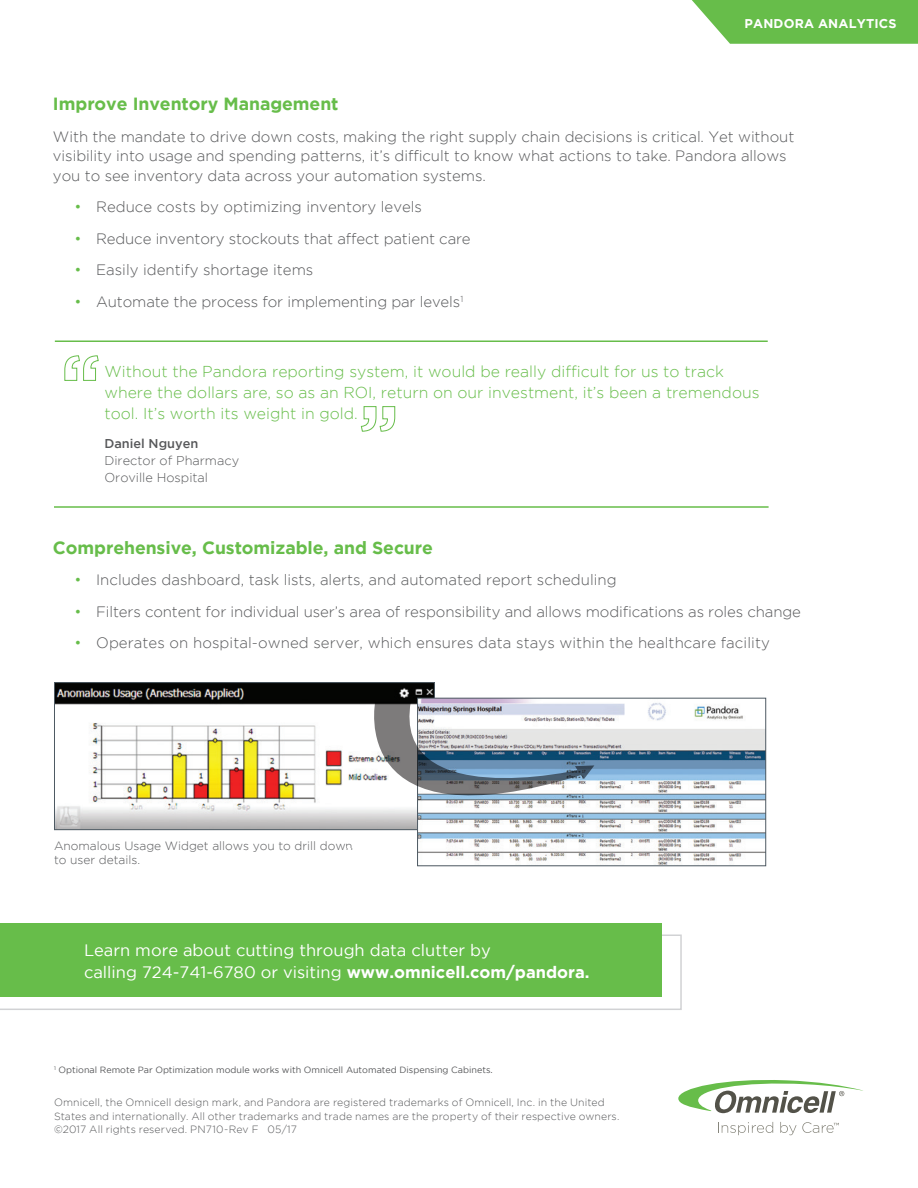
<style>
.page{position:relative;width:918px;height:1188px;background:#fff}
.page>*{position:absolute;margin:0;border:0;box-sizing:border-box;transform-origin:0 0}
.bullets{font:700 17.7px "Gotham";letter-spacing:-.005em;color:#67bd4a}
.CTA{font:16.5px/21.8px "Gotham";color:#fff}
.reverse_body{font:300 15.75px/21px "Gotham";color:#67bd4a}
.bullets-2{font:300 15px/19.5px "Gotham";letter-spacing:-.005em;color:#57585a}
.reverse_body-2{font:300 12.75px "Gotham";color:#57585a}
.t1{font:700 12.75px "Gotham";letter-spacing:.015em;color:#fff}
.reverse_body-3{font:500 12.75px "Gotham";color:#57585a}
.reverse_body-4{font:300 12px/14.2px "Gotham";color:#57585a}
._001_Boilerplate{font:300 10.5px/13.5px "Gotham";letter-spacing:.01em;color:#57585a}
.boilerplate{font:9px "Gotham";color:#57585a}
.s1{color:#67bd4a}
.s2{font-weight:700}
</style>
<div class="page">
<svg style="left:692px;top:0;width:226px;height:44px;background:#74c25a"></svg>
<svg style="left:64px;top:355px;width:35px;height:26px"></svg>
<svg style="left:361px;top:406px;width:34px;height:26px"></svg>
<hr style="left:55px;top:340px;width:713px;height:2px;background:#67bd4a">
<hr style="left:54px;top:506px;width:715px;height:2px;background:#67bd4a">
<svg style="left:0;top:934px;width:682px;height:76px"></svg>
<div style="left:0;top:924px;width:662px;height:73px;background:#67bd4a"></div>
<svg style="left:678px;top:1080px;width:185px;height:33px"></svg>
<svg style="left:718px;top:1122px;width:55px;height:13px"></svg>
<svg style="left:780px;top:1122px;width:59px;height:13px"></svg>
<img style="left:56px;top:684px;width:377px;height:144px">
<div style="left:54px;top:682px;width:381px;height:148px;border:1px solid #4e5a63"></div>
<img style="left:419px;top:700px;width:345px;height:164px">
<div style="left:417px;top:698px;width:349px;height:168px;border:1px solid #4e5a63"></div>
<svg style="left:373px;top:702px;width:221px;height:95px"></svg>
<p class="t1" style="left:745px;top:16px;width:153px">PANDORA ANALYTICS</p>
<p class="bullets" style="left:53px;top:94px;width:287px">Improve Inventory Management</p>
<p class="bullets-2" style="left:53px;top:126px;width:743px">With the mandate to drive down costs, making the right supply chain decisions is critical. Yet without visibility into usage and spending patterns, it’s difficult to know what actions to take. Pandora allows you to see inventory data across your automation systems.</p>
<p class="bullets-2" style="left:75px;top:197px;width:349px"><span class="s1">•</span> Reduce costs by optimizing inventory levels</p>
<p class="bullets-2" style="left:75px;top:228px;width:398px"><span class="s1">•</span> Reduce inventory stockouts that affect patient care</p>
<p class="bullets-2" style="left:75px;top:260px;width:240px"><span class="s1">•</span> Easily identify shortage items</p>
<p class="bullets-2" style="left:75px;top:291px;width:390px"><span class="s1">•</span> Automate the process for implementing par levels<sup>1</sup></p>
<p class="reverse_body" style="left:104px;top:360px;width:657px">Without the Pandora reporting system, it would be really difficult for us to track where the dollars are, so as an ROI, return on our investment, it’s been a tremendous tool. It’s worth its weight in gold.</p>
<p class="reverse_body-3" style="left:104px;top:436px;width:95px">Daniel Nguyen</p>
<p class="reverse_body-2" style="left:104px;top:454px;width:136px">Director of Pharmacy</p>
<p class="reverse_body-2" style="left:104px;top:471px;width:105px">Oroville Hospital</p>
<p class="bullets" style="left:53px;top:537px;width:382px">Comprehensive, Customizable, and Secure</p>
<p class="bullets-2" style="left:75px;top:570px;width:543px"><span class="s1">•</span> Includes dashboard, task lists, alerts, and automated report scheduling</p>
<p class="bullets-2" style="left:75px;top:602px;width:728px"><span class="s1">•</span> Filters content for individual user’s area of responsibility and allows modifications as roles change</p>
<p class="bullets-2" style="left:75px;top:633px;width:697px"><span class="s1">•</span> Operates on hospital-owned server, which ensures data stays within the healthcare facility</p>
<p class="reverse_body-4" style="left:54px;top:838px;width:301px">Anomalous Usage Widget allows you to drill down to user details.</p>
<p class="CTA" style="left:84px;top:939px;width:507px">Learn more about cutting through data clutter by<br>calling 724-741-6780 or visiting <span class="s2">www.omnicell.com/pandora.</span></p>
<p class="boilerplate" style="left:54px;top:1065px;width:440px"><sup>1</sup> Optional Remote Par Optimization module works with Omnicell Automated Dispensing Cabinets.</p>
<p class="_001_Boilerplate" style="left:54px;top:1096px;width:567px">Omnicell, the Omnicell design mark, and Pandora are registered trademarks of Omnicell, Inc. in the United<br>States and internationally. All other trademarks and trade names are the property of their respective owners. ©2017 All rights reserved. PN710-Rev F 05/17</p>
</div>
